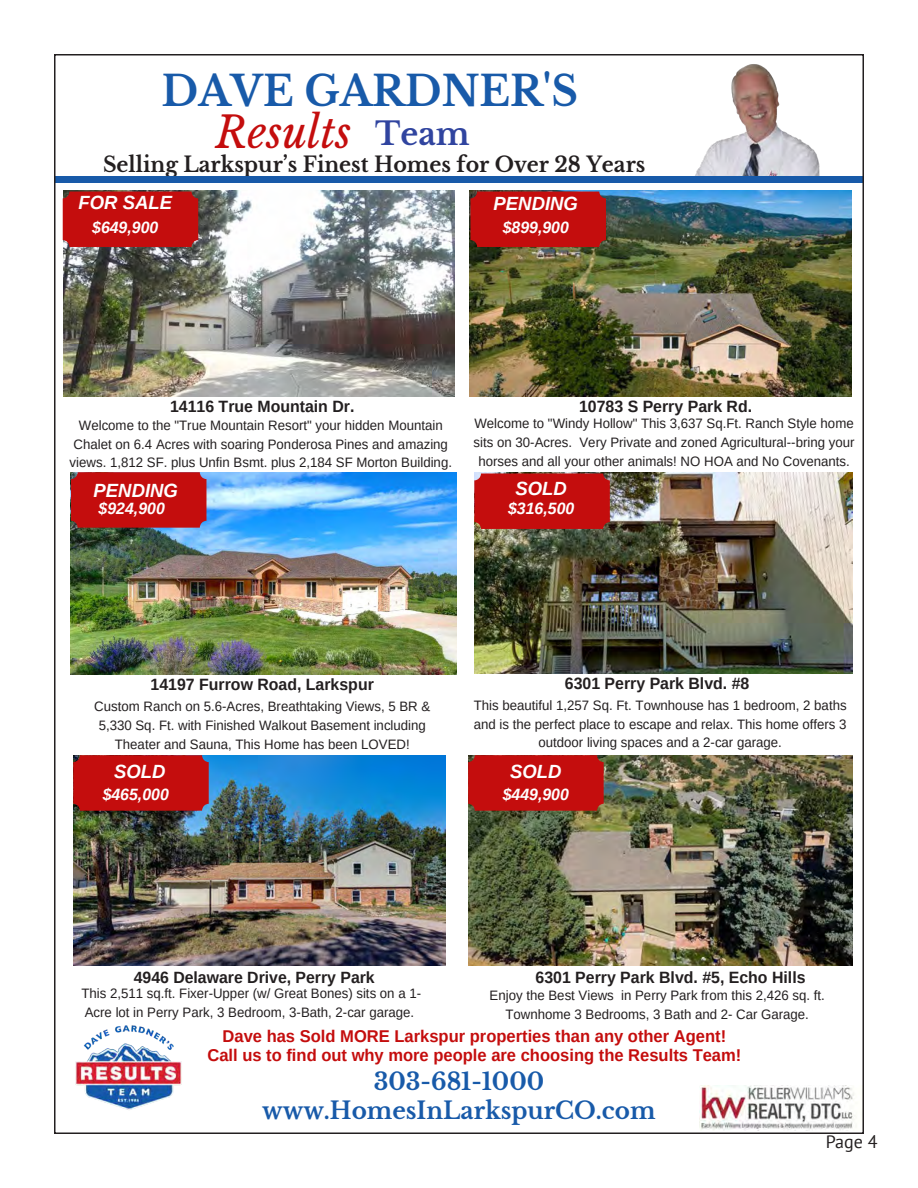
<style>
.page{position:relative;width:918px;height:1188px;background:#fff}
.page>*{position:absolute;margin:0;border:0;box-sizing:border-box;transform-origin:0 0}
.t1{font:italic 43.05px "Libre Baskerville";color:#c40d0d}
.t2{font:700 41.4px "Libre Baskerville";color:#185aa9}
.t3{font:700 23.7px/28.7px "Libre Baskerville";color:#185aa9;text-align:center}
.t4{font:700 21.15px "Libre Baskerville";color:#231f20}
.t5{font:italic 700 19.05px "Arimo";color:#fff}
.t6{font:18px "PT Sans";color:#231f20}
.t7{font:700 17.1px/18.9px "Arimo";color:#c40d0d;text-align:center}
.t8{font:700 16.35px "Arimo";color:#231f20}
.t9{font:italic 700 16.35px "Arimo";color:#fff}
.t10{font:13.65px/19px "Arimo";color:#231f20;text-align:center}
.s1{font-weight:700;font-style:normal;font-size:31.5px;color:#30449f}
</style>
<div class="page">
<img style="left:695px;top:64px;width:125px;height:112px">
<img style="left:71px;top:472px;width:385px;height:203px">
<img style="left:75px;top:1025px;width:107px;height:85px">
<div style="left:55px;top:176px;width:808px;height:6px;background:#185aa9"></div>
<div style="left:71px;top:472px;width:135px;height:56px;background:#c40d0d;border-radius:7px"></div>
<img style="left:699px;top:1085px;width:158px;height:45px">
<img style="left:73px;top:755px;width:372px;height:211px">
<div style="left:73px;top:755px;width:136px;height:56px;background:#c40d0d;border-radius:7px"></div>
<img style="left:468px;top:755px;width:384px;height:211px">
<div style="left:468px;top:755px;width:136px;height:56px;background:#c40d0d;border-radius:7px"></div>
<img style="left:470px;top:190px;width:382px;height:206px">
<div style="left:470px;top:192px;width:136px;height:55px;background:#c40d0d;border-radius:7px"></div>
<img style="left:474px;top:472px;width:379px;height:202px">
<div style="left:474px;top:474px;width:136px;height:55px;background:#c40d0d;border-radius:7px"></div>
<img style="left:64px;top:190px;width:391px;height:206px">
<div style="left:63px;top:192px;width:135px;height:55px;background:#c40d0d;border-radius:7px"></div>
<h2 class="t2" style="left:162px;top:65px;width:418px">DAVE GARDNER'S</h2>
<h1 class="t1" style="left:216px;top:106px;width:256px">Results <span class="s1">Team</span></h1>
<h3 class="t4" style="left:103px;top:152px;width:544px">Selling Larkspur’s Finest Homes for Over 28 Years</h3>
<h3 class="t5" style="left:78px;top:190px;width:95px">FOR SALE</h3>
<h3 class="t5" style="left:494px;top:191px;width:86px">PENDING</h3>
<p class="t9" style="left:92px;top:216px;width:68px">$649,900</p>
<p class="t9" style="left:503px;top:216px;width:68px">$899,900</p>
<p class="t8" style="left:170px;top:395px;width:186px">14116 True Mountain Dr.</p>
<p class="t8" style="left:579px;top:395px;width:175px">10783 S Perry Park Rd.</p>
<p class="t10" style="left:70px;top:417px;width:384px;line-height:18.5px">Welcome to the "True Mountain Resort" your hidden Mountain<br>Chalet on 6.4 Acres with soaring Ponderosa Pines and amazing views. 1,812 SF. plus Unfin Bsmt. plus 2,184 SF Morton Building.</p>
<p class="t10" style="left:474px;top:414px;width:382px">Welcome to "Windy Hollow" This 3,637 Sq.Ft. Ranch Style home sits on 30-Acres. Very Private and zoned Agricultural--bring your horses and all your other animals! NO HOA and No Covenants.</p>
<h3 class="t5" style="left:94px;top:477px;width:86px">PENDING</h3>
<h3 class="t5" style="left:515px;top:476px;width:53px">SOLD</h3>
<p class="t9" style="left:99px;top:498px;width:68px">$924,900</p>
<p class="t9" style="left:508px;top:498px;width:68px">$316,500</p>
<p class="t8" style="left:151px;top:673px;width:225px">14197 Furrow Road, Larkspur</p>
<p class="t10" style="left:94px;top:697px;width:338px">Custom Ranch on 5.6-Acres, Breathtaking Views, 5 BR &amp;<br>5,330 Sq. Ft. with Finished Walkout Basement including<br>Theater and Sauna, This Home has been LOVED!</p>
<p class="t8" style="left:565px;top:673px;width:186px">6301 Perry Park Blvd. #8</p>
<p class="t10" style="left:474px;top:696px;width:374px;line-height:18.6px">This beautiful 1,257 Sq. Ft. Townhouse has 1 bedroom, 2 baths and is the perfect place to escape and relax. This home offers 3 outdoor living spaces and a 2-car garage.</p>
<h3 class="t5" style="left:114px;top:759px;width:53px">SOLD</h3>
<h3 class="t5" style="left:510px;top:759px;width:53px">SOLD</h3>
<p class="t9" style="left:103px;top:784px;width:68px">$465,000</p>
<p class="t9" style="left:503px;top:784px;width:68px">$449,900</p>
<p class="t8" style="left:134px;top:966px;width:243px">4946 Delaware Drive, Perry Park</p>
<p class="t8" style="left:536px;top:967px;width:272px">6301 Perry Park Blvd. #5, Echo Hills</p>
<p class="t10" style="left:81px;top:984px;width:341px;text-align:left">This 2,511 sq.ft. Fixer-Upper (w/ Great Bones) sits on a 1-<br>Acre lot in Perry Park, 3 Bedroom, 3-Bath, 2-car garage.</p>
<p class="t10" style="left:490px;top:987px;width:337px;line-height:18.3px">Enjoy the Best Views in Perry Park from this 2,426 sq. ft.<br>Townhome 3 Bedrooms, 3 Bath and 2- Car Garage.</p>
<p class="t7" style="left:207px;top:1027px;width:535px">Dave has Sold MORE Larkspur properties than any other Agent!<br>Call us to find out why more people are choosing the Results Team!</p>
<h3 class="t3" style="left:262px;top:1067px;width:395px">303-681-1000 www.HomesInLarkspurCO.com</h3>
<h3 class="t6" style="left:826px;top:1130px;width:53px">Page 4</h3>
</div>
